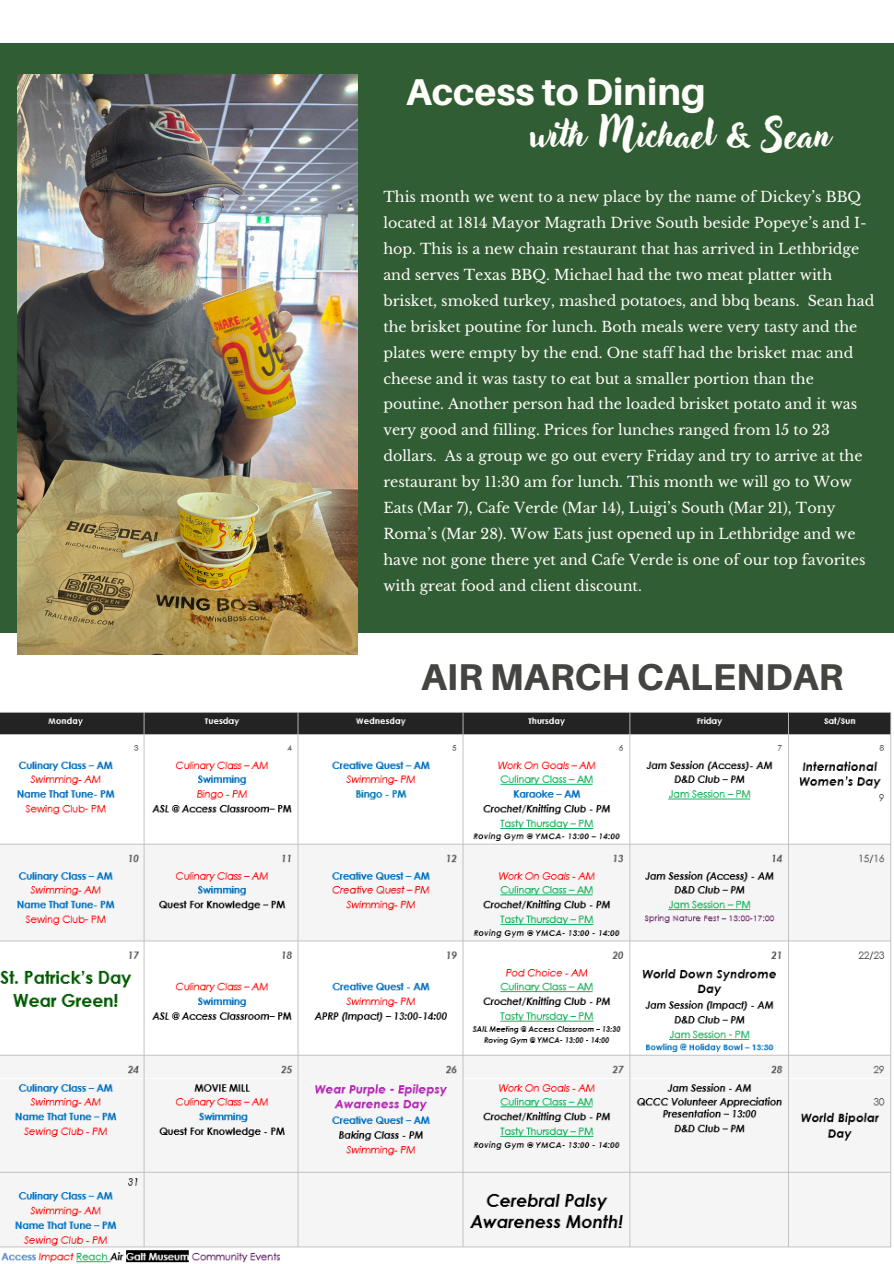
<style>
.page{position:relative;width:894px;height:1264px;background:#fff}
.page>*{position:absolute;margin:0;border:0;box-sizing:border-box;transform-origin:0 0}
.t1{font:800 37.35px "Aileron";color:#444440}
.t2{font:37.35px "Adlery Pro";color:#fffdfa}
.t3{font:800 37.35px "Aileron";color:#fffdfa}
.t4{font:14.25px/25.8px "Libre Baskerville";color:#fffdfa}
</style>
<div class="page">
<div style="left:0;top:44px;width:893px;height:588px;background:#315d34"></div>
<img style="left:17px;top:75px;width:340px;height:579px">
<img style="left:0;top:712px;width:892px;height:551px">
<p class="t3" style="left:406px;top:69px;width:301px">Access to Dining</p>
<p class="t2" style="left:530px;top:117px;width:301px">with Michael &amp; Sean</p>
<h2 class="t4" style="left:383px;top:184px;width:492px">This month we went to a new place by the name of Dickey’s BBQ located at 1814 Mayor Magrath Drive South beside Popeye’s and I&shy;hop. This is a new chain restaurant that has arrived in Lethbridge and serves Texas BBQ. Michael had the two meat platter with brisket, smoked turkey, mashed potatoes, and bbq beans. Sean had the brisket poutine for lunch. Both meals were very tasty and the plates were empty by the end. One staff had the brisket mac and cheese and it was tasty to eat but a smaller portion than the poutine. Another person had the loaded brisket potato and it was very good and filling. Prices for lunches ranged from 15 to 23 dollars. As a group we go out every Friday and try to arrive at the restaurant by 11:30 am for lunch. This month we will go to Wow Eats (Mar 7), Cafe Verde (Mar 14), Luigi’s South (Mar 21), Tony Roma’s (Mar 28). Wow Eats just opened up in Lethbridge and we have not gone there yet and Cafe Verde is one of our top favorites with great food and client discount.</h2>
<h3 class="t1" style="left:421px;top:653px;width:423px">AIR MARCH CALENDAR</h3>
</div>
